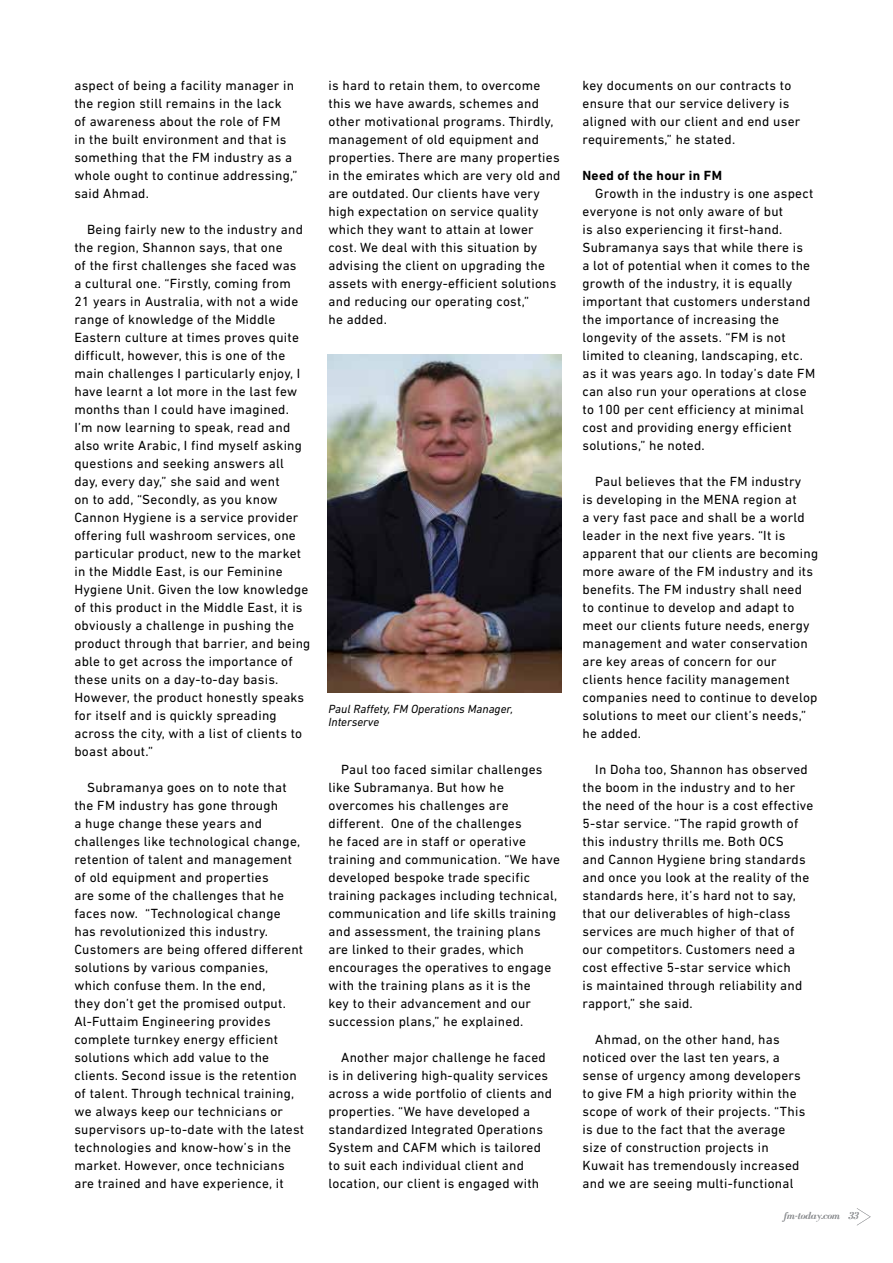
<style>
.page{position:relative;width:893px;height:1263px;background:#fff}
.page>*{position:absolute;margin:0;border:0;box-sizing:border-box;transform-origin:0 0}
.t1{font:13.5px/18px "DIN Next LT Pro";letter-spacing:.02em;color:#000}
.t2{font:700 13.5px "DIN Next LT Pro";letter-spacing:.02em;color:#000}
.t3{font:italic 12px/13.5px "DIN Next LT Pro";color:#000}
.t4{font:italic 10.5px "Bodoni FLF";color:#939598}
</style>
<div class="page">
<svg style="left:857px;top:1208px;width:14px;height:17px"></svg>
<img style="left:327px;top:354px;width:234px;height:338px">
<p class="t1" style="left:74px;top:76px;width:225px">aspect of being a facility manager in the region still remains in the lack<br>of awareness about the role of FM<br>in the built environment and that is something that the FM industry as a whole ought to continue addressing,” said Ahmad.</p>
<p class="t1" style="left:74px;top:220px;width:238px;text-indent:13px">Being fairly new to the industry and the region, Shannon says, that one<br>of the first challenges she faced was<br>a cultural one. “Firstly, coming from<br>21 years in Australia, with not a wide range of knowledge of the Middle Eastern culture at times proves quite difficult, however, this is one of the main challenges I particularly enjoy, I have learnt a lot more in the last few months than I could have imagined.<br>I’m now learning to speak, read and also write Arabic, I find myself asking questions and seeking answers all day, every day,” she said and went<br>on to add, “Secondly, as you know Cannon Hygiene is a service provider offering full washroom services, one particular product, new to the market in the Middle East, is our Feminine Hygiene Unit. Given the low knowledge of this product in the Middle East, it is obviously a challenge in pushing the product through that barrier, and being able to get across the importance of these units on a day-to-day basis.<br>However, the product honestly speaks for itself and is quickly spreading across the city, with a list of clients to boast about.”</p>
<p class="t1" style="left:74px;top:778px;width:231px;text-indent:13px">Subramanya goes on to note that the FM industry has gone through<br>a huge change these years and challenges like technological change, retention of talent and management of old equipment and properties<br>are some of the challenges that he faces now. “Technological change has revolutionized this industry.<br>Customers are being offered different solutions by various companies, which confuse them. In the end,<br>they don’t get the promised output.<br>Al-Futtaim Engineering provides complete turnkey energy efficient solutions which add value to the clients. Second issue is the retention of talent. Through technical training, we always keep our technicians or supervisors up-to-date with the latest technologies and know-how’s in the market. However, once technicians are trained and have experience, it</p>
<p class="t1" style="left:328px;top:76px;width:234px">is hard to retain them, to overcome this we have awards, schemes and other motivational programs. Thirdly, management of old equipment and properties. There are many properties in the emirates which are very old and are outdated. Our clients have very high expectation on service quality which they want to attain at lower cost. We deal with this situation by advising the client on upgrading the assets with energy-efficient solutions and reducing our operating cost,”<br>he added.</p>
<p class="t3" style="left:328px;top:702px;width:186px">Paul Raffety, FM Operations Manager,<br>Interserve</p>
<p class="t1" style="left:328px;top:760px;width:233px;text-indent:13px">Paul too faced similar challenges like Subramanya. But how he overcomes his challenges are different. One of the challenges<br>he faced are in staff or operative training and communication. “We have developed bespoke trade specific training packages including technical, communication and life skills training and assessment, the training plans are linked to their grades, which encourages the operatives to engage with the training plans as it is the<br>key to their advancement and our succession plans,” he explained.</p>
<p class="t1" style="left:328px;top:1048px;width:225px;text-indent:13px">Another major challenge he faced is in delivering high-quality services across a wide portfolio of clients and properties. “We have developed a standardized Integrated Operations System and CAFM which is tailored to suit each individual client and location, our client is engaged with</p>
<p class="t1" style="left:582px;top:76px;width:219px">key documents on our contracts to ensure that our service delivery is aligned with our client and end user requirements,” he stated.</p>
<p class="t2" style="left:582px;top:167px;width:141px">Need of the hour in FM</p>
<p class="t1" style="left:582px;top:184px;width:234px;text-indent:13px">Growth in the industry is one aspect everyone is not only aware of but<br>is also experiencing it first-hand.<br>Subramanya says that while there is<br>a lot of potential when it comes to the growth of the industry, it is equally important that customers understand the importance of increasing the longevity of the assets. “FM is not limited to cleaning, landscaping, etc. as it was years ago. In today’s date FM can also run your operations at close to 100 per cent efficiency at minimal cost and providing energy efficient solutions,” he noted.</p>
<p class="t1" style="left:582px;top:472px;width:237px;text-indent:13px">Paul believes that the FM industry<br>is developing in the MENA region at<br>a very fast pace and shall be a world leader in the next five years. “It is apparent that our clients are becoming more aware of the FM industry and its benefits. The FM industry shall need<br>to continue to develop and adapt to meet our clients future needs, energy management and water conservation are key areas of concern for our clients hence facility management companies need to continue to develop solutions to meet our client’s needs,” he added.</p>
<p class="t1" style="left:582px;top:760px;width:232px;text-indent:13px">In Doha too, Shannon has observed the boom in the industry and to her the need of the hour is a cost effective 5-star service. “The rapid growth of this industry thrills me. Both OCS<br>and Cannon Hygiene bring standards and once you look at the reality of the standards here, it’s hard not to say, that our deliverables of high-class services are much higher of that of our competitors. Customers need a cost effective 5-star service which<br>is maintained through reliability and rapport,” she said.</p>
<p class="t1" style="left:582px;top:1030px;width:224px;text-indent:13px">Ahmad, on the other hand, has noticed over the last ten years, a sense of urgency among developers to give FM a high priority within the scope of work of their projects. “This is due to the fact that the average size of construction projects in Kuwait has tremendously increased and we are seeing multi-functional</p>
<p class="t4" style="left:784px;top:1210px;width:77px">fm-today.com 33</p>
</div>
